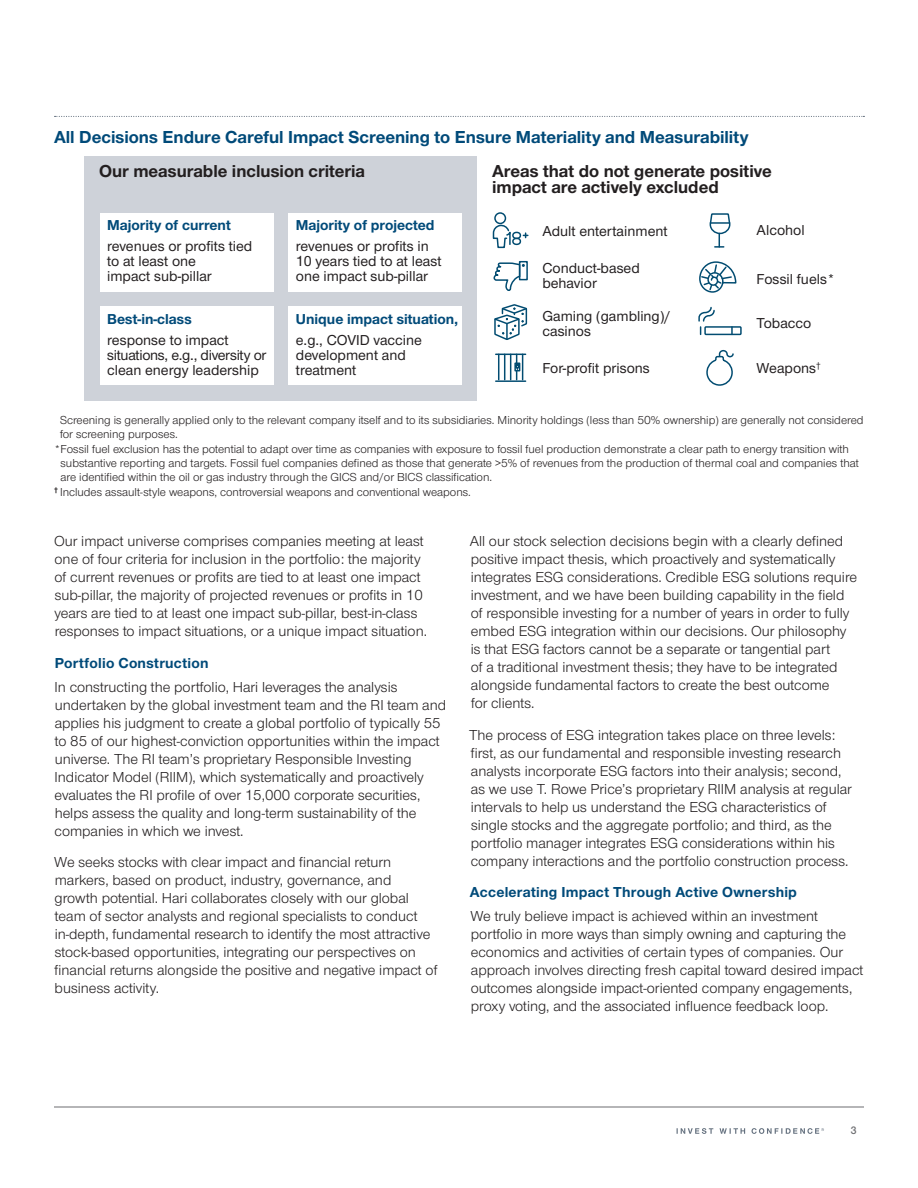
<style>
.page{position:relative;width:918px;height:1188px;background:#fff}
.page>*{position:absolute;margin:0;border:0;box-sizing:border-box;transform-origin:0 0}
.t1{font:700 18px "Nimbus Sans Novus";color:#004a79}
.t2{font:700 17.85px/15.6px "Nimbus Sans Novus";color:#231f20}
.t3{font:15px/18px "Nimbus Sans Novus";color:#231f20}
.t4{font:500 15px/15px "Nimbus Sans Novus";color:#231f20}
.t5{font:700 15px "Nimbus Sans Novus";letter-spacing:.005em;color:#004a79}
.t6{font:12px "Nimbus Sans Novus";color:#231f20}
.t7{font:600 11.25px "Nimbus Sans Novus";color:#6c6d70}
</style>
<div class="page">
<hr style="left:54px;top:1107px;width:810px;height:1px;background:#6c6d70">
<svg style="left:55px;top:116px;width:809px;height:1px"></svg>
<div style="left:84px;top:157px;width:393px;height:244px;background:#ced2d9"></div>
<div style="left:100px;top:213px;width:174px;height:78px;background:#fff"></div>
<div style="left:288px;top:213px;width:174px;height:78px;background:#fff"></div>
<div style="left:100px;top:306px;width:174px;height:79px;background:#fff"></div>
<div style="left:288px;top:306px;width:174px;height:79px;background:#fff"></div>
<svg style="left:494px;top:304px;width:34px;height:36px"></svg>
<div style="left:494px;top:212px;width:12px;height:12px;border:1px solid #024c71;border-radius:50%"></div>
<svg style="left:492px;top:225px;width:19px;height:24px"></svg>
<div style="left:512px;top:232px;width:9px;height:7px;border:1px solid #024c71;border-radius:50%"></div>
<div style="left:512px;top:238px;width:9px;height:7px;border:1px solid #024c71;border-radius:50%"></div>
<svg style="left:523px;top:233px;width:5px;height:5px"></svg>
<svg style="left:709px;top:213px;width:22px;height:35px"></svg>
<hr style="left:710px;top:222px;width:20px;height:2px;background:#024c71">
<div style="left:519px;top:261px;width:9px;height:19px;border:1px solid #024c71"></div>
<svg style="left:493px;top:262px;width:32px;height:29px"></svg>
<div style="left:704px;top:326px;width:38px;height:9px;border:1px solid #024c71"></div>
<svg style="left:731px;top:327px;width:2px;height:7px"></svg>
<svg style="left:698px;top:306px;width:18px;height:28px"></svg>
<hr style="left:496px;top:354px;width:30px;height:1px;background:#024c71">
<hr style="left:496px;top:380px;width:30px;height:2px;background:#024c71">
<svg style="left:498px;top:355px;width:25px;height:25px"></svg>
<svg style="left:706px;top:349px;width:28px;height:37px"></svg>
<svg style="left:699px;top:261px;width:38px;height:32px"></svg>
<svg style="left:677px;top:1128px;width:147px;height:6px"></svg>
<p class="t1" style="left:54px;top:124px;width:696px">All Decisions Endure Careful Impact Screening to Ensure Materiality and Measurability</p>
<p class="t2" style="left:99px;top:163px;width:267px">Our measurable inclusion criteria</p>
<p class="t2" style="left:492px;top:163px;width:281px">Areas that do not generate positive impact are actively excluded</p>
<p class="t5" style="left:107px;top:215px;width:125px">Majority of current</p>
<p class="t4" style="left:107px;top:238px;width:147px">revenues or profits tied to at least one<br>impact sub-pillar</p>
<p class="t5" style="left:296px;top:215px;width:140px">Majority of projected</p>
<p class="t4" style="left:296px;top:238px;width:147px">revenues or profits in<br>10 years tied to at least one impact sub-pillar</p>
<p class="t4" style="left:542px;top:223px;width:127px">Adult entertainment</p>
<p class="t4" style="left:757px;top:222px;width:49px">Alcohol</p>
<p class="t4" style="left:542px;top:259px;width:99px;line-height:15.6px">Conduct-based behavior</p>
<p class="t4" style="left:757px;top:271px;width:80px">Fossil fuels*</p>
<p class="t4" style="left:542px;top:308px;width:130px;line-height:15.6px">Gaming (gambling)/ casinos</p>
<p class="t4" style="left:757px;top:315px;width:56px">Tobacco</p>
<p class="t4" style="left:542px;top:360px;width:109px">For-profit prisons</p>
<p class="t4" style="left:757px;top:360px;width:66px">Weapons<sup>†</sup></p>
<p class="t6" style="left:60px;top:412px;width:805px">Screening is generally applied only to the relevant company itself and to its subsidiaries. Minority holdings (less than 50% ownership) are generally not considered</p>
<p class="t6" style="left:60px;top:427px;width:119px">for screening purposes.</p>
<p class="t6" style="left:54px;top:441px;width:797px">*Fossil fuel exclusion has the potential to adapt over time as companies with exposure to fossil fuel production demonstrate a clear path to energy transition with</p>
<p class="t6" style="left:61px;top:455px;width:800px">substantive reporting and targets. Fossil fuel companies defined as those that generate &gt;5% of revenues from the production of thermal coal and companies that</p>
<p class="t6" style="left:61px;top:470px;width:433px">are identified within the oil or gas industry through the GICS and/or BICS classification.</p>
<p class="t6" style="left:54px;top:484px;width:418px"><sup>†</sup> Includes assault-style weapons, controversial weapons and conventional weapons.</p>
<p class="t5" style="left:107px;top:309px;width:86px">Best-in-class</p>
<p class="t4" style="left:107px;top:332px;width:161px">response to impact situations, e.g., diversity or clean energy leadership</p>
<p class="t5" style="left:296px;top:309px;width:164px">Unique impact situation,</p>
<p class="t4" style="left:296px;top:332px;width:127px">e.g., COVID vaccine development and treatment</p>
<p class="t3" style="left:54px;top:532px;width:374px">Our impact universe comprises companies meeting at least one of four criteria for inclusion in the portfolio: the majority of current revenues or profits are tied to at least one impact sub‑pillar, the majority of projected revenues or profits in 10 years are tied to at least one impact sub‑pillar, best‑in‑class responses to impact situations, or a unique impact situation.</p>
<p class="t5" style="left:55px;top:653px;width:155px">Portfolio Construction</p>
<p class="t3" style="left:55px;top:677px;width:393px">In constructing the portfolio, Hari leverages the analysis undertaken by the global investment team and the RI team and applies his judgment to create a global portfolio of typically 55 to 85 of our highest‑conviction opportunities within the impact universe. The RI team’s proprietary Responsible Investing Indicator Model (RIIM), which systematically and proactively evaluates the RI profile of over 15,000 corporate securities, helps assess the quality and long‑term sustainability of the companies in which we invest.</p>
<p class="t3" style="left:54px;top:853px;width:385px">We seeks stocks with clear impact and financial return markers, based on product, industry, governance, and growth potential. Hari collaborates closely with our global team of sector analysts and regional specialists to conduct in‑depth, fundamental research to identify the most attractive stock‑based opportunities, integrating our perspectives on financial returns alongside the positive and negative impact of business activity.</p>
<p class="t3" style="left:470px;top:532px;width:389px">All our stock selection decisions begin with a clearly defined positive impact thesis, which proactively and systematically integrates ESG considerations. Credible ESG solutions require investment, and we have been building capability in the field of responsible investing for a number of years in order to fully embed ESG integration within our decisions. Our philosophy is that ESG factors cannot be a separate or tangential part<br>of a traditional investment thesis; they have to be integrated alongside fundamental factors to create the best outcome<br>for clients.</p>
<p class="t3" style="left:469px;top:725px;width:384px">The process of ESG integration takes place on three levels: first, as our fundamental and responsible investing research analysts incorporate ESG factors into their analysis; second, as we use T. Rowe Price’s proprietary RIIM analysis at regular intervals to help us understand the ESG characteristics of single stocks and the aggregate portfolio; and third, as the portfolio manager integrates ESG considerations within his company interactions and the portfolio construction process.</p>
<p class="t5" style="left:470px;top:882px;width:329px">Accelerating Impact Through Active Ownership</p>
<p class="t3" style="left:471px;top:907px;width:394px">We truly believe impact is achieved within an investment portfolio in more ways than simply owning and capturing the economics and activities of certain types of companies. Our approach involves directing fresh capital toward desired impact outcomes alongside impact‑oriented company engagements, proxy voting, and the associated influence feedback loop.</p>
<p class="t7" style="left:851px;top:1123px;width:7px">3</p>
</div>
